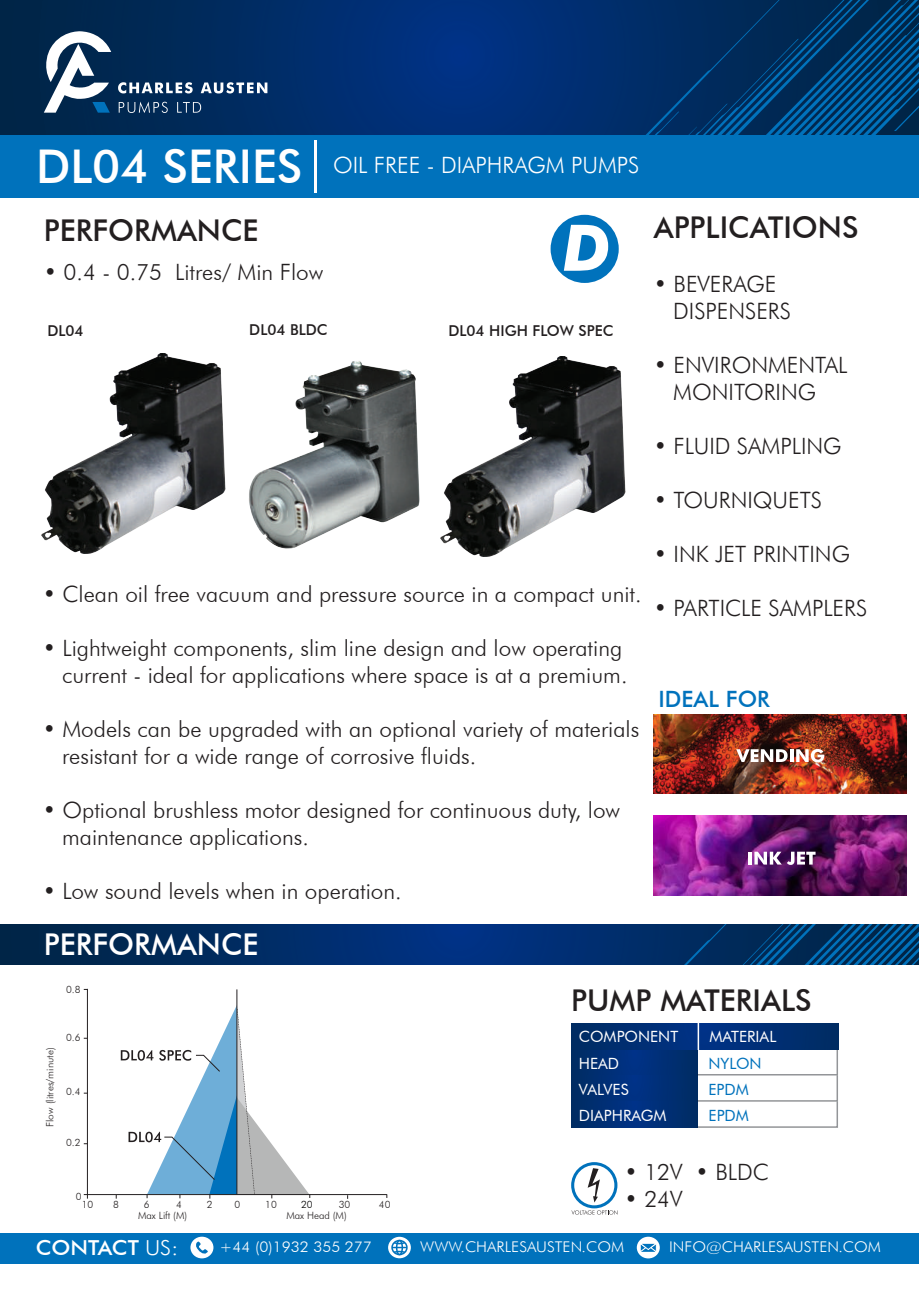
<style>
.page{position:relative;width:919px;height:1289px;background:#fff}
.page>*{position:absolute;margin:0;border:0;box-sizing:border-box;transform-origin:0 0}
.t1{font:500 30px "Futura BT";color:#231f20}
.t2{font:500 30px "Futura BT";color:#fff}
.t3{font:300 22.5px/27px "Futura BT";color:#231f20}
.t4{font:300 22.5px "Futura BT";color:#fff}
.t5{font:500 22.5px "Futura BT";color:#0072bc}
.t6{font:500 20.7px "Futura BT";letter-spacing:-.005em;color:#fff;scale:1.06 1}
.t7{font:15.45px/25.5px "Futura BT";color:#fff}
.t8{font:15.45px/25.5px "Futura BT";color:#0072bc}
.t9{font:500 15px "Futura BT";color:#231f20}
.t10{font:300 14.7px "Futura BT";color:#fff;scale:1.06 1}
.t11{font:300 10.05px "Futura BT";color:#231f20}
.t12{font:300 10.05px "Futura BT";color:#000}
.s1{font-weight:500;font-size:46.5px}
.s2{font-weight:300}
</style>
<div class="page">
<svg style="left:0;top:924px;width:918px;height:40px"></svg>
<div style="left:0;top:1232px;width:918px;height:31px;background:#0072bc"></div>
<svg style="left:387px;top:1235px;width:25px;height:24px"></svg>
<svg style="left:388px;top:1236px;width:23px;height:22px"></svg>
<div style="left:391px;top:1239px;width:16px;height:16px;border:2px solid #0072bc;border-radius:50%"></div>
<div style="left:396px;top:1239px;width:7px;height:16px;border:2px solid #0072bc;border-radius:50%"></div>
<svg style="left:392px;top:1240px;width:15px;height:13px"></svg>
<svg style="left:635px;top:1235px;width:26px;height:24px"></svg>
<svg style="left:636px;top:1236px;width:23px;height:22px"></svg>
<svg style="left:638px;top:1241px;width:19px;height:12px"></svg>
<svg style="left:189px;top:1235px;width:26px;height:24px"></svg>
<div style="left:190px;top:1236px;width:23px;height:22px;background:#fff;border-radius:50%"></div>
<svg style="left:196px;top:1241px;width:12px;height:12px"></svg>
<div style="left:550px;top:215px;width:68px;height:68px;background:#0072bc;border-radius:50%"></div>
<svg style="left:564px;top:225px;width:44px;height:46px"></svg>
<img style="left:41px;top:354px;width:185px;height:199px">
<img style="left:440px;top:357px;width:185px;height:199px">
<hr style="left:87px;top:988px;width:1px;height:210px;background:#231f20">
<hr style="left:236px;top:989px;width:1px;height:205px;background:#231f20">
<hr style="left:84px;top:1194px;width:303px;height:1px;background:#231f20">
<svg style="left:571px;top:1050px;width:107px;height:23px;fill:#002f77"></svg>
<svg style="left:571px;top:1075px;width:107px;height:25px;fill:#002f77"></svg>
<svg style="left:571px;top:1101px;width:107px;height:26px;fill:#002f77"></svg>
<svg style="left:678px;top:1023px;width:160px;height:104px"></svg>
<svg style="left:571px;top:1023px;width:266px;height:26px;fill:#002f74"></svg>
<hr style="left:697px;top:1022px;width:2px;height:27px;background:#fff">
<svg style="left:116px;top:1005px;width:194px;height:193px"></svg>
<svg style="left:0;top:0;width:918px;height:135px"></svg>
<svg style="left:41px;top:30px;width:70px;height:83px"></svg>
<svg style="left:118px;top:82px;width:75px;height:11px"></svg>
<svg style="left:201px;top:82px;width:66px;height:11px"></svg>
<svg style="left:119px;top:101px;width:49px;height:12px"></svg>
<svg style="left:177px;top:102px;width:24px;height:11px"></svg>
<div style="left:0;top:135px;width:918px;height:62px;background:#0072bc"></div>
<hr style="left:314px;top:140px;width:3px;height:52px;background:#fff">
<img style="left:653px;top:714px;width:253px;height:80px">
<img style="left:653px;top:815px;width:253px;height:80px">
<svg style="left:736px;top:749px;width:51px;height:13px"></svg>
<svg style="left:789px;top:749px;width:4px;height:13px"></svg>
<svg style="left:796px;top:749px;width:28px;height:13px"></svg>
<svg style="left:748px;top:851px;width:67px;height:13px"></svg>
<svg style="left:571px;top:1210px;width:46px;height:4px"></svg>
<svg style="left:571px;top:1162px;width:46px;height:46px"></svg>
<div style="left:574px;top:1165px;width:40px;height:40px;background:#fff;border-radius:50%"></div>
<svg style="left:587px;top:1168px;width:13px;height:34px"></svg>
<img style="left:249px;top:361px;width:171px;height:188px">
<p class="t4" style="left:36px;top:152px;width:604px"><span class="s1">DL04 SERIES</span> OIL FREE - DIAPHRAGM PUMPS</p>
<h1 class="t1" style="left:44px;top:212px;width:216px">PERFORMANCE</h1>
<p class="t3" style="left:44px;top:258px;width:281px">• 0.4 - 0.75 Litres/ Min Flow</p>
<p class="t9" style="left:47px;top:322px;width:38px">DL04</p>
<p class="t9" style="left:249px;top:321px;width:80px">DL04 BLDC</p>
<p class="t9" style="left:448px;top:321px;width:167px">DL04 HIGH FLOW SPEC</p>
<p class="t3" style="left:43px;top:580px;width:600px">• Clean oil free vacuum and pressure source in a compact unit.</p>
<p class="t3" style="left:43px;top:634px;width:586px;text-align:right">• Lightweight components, slim line design and low operating current - ideal for applications where space is at a premium.</p>
<p class="t3" style="left:62px;top:715px;width:578px;text-indent:-19px">• Models can be upgraded with an optional variety of materials resistant for a wide range of corrosive fluids.</p>
<p class="t3" style="left:62px;top:796px;width:559px;text-indent:-19px">• Optional brushless motor designed for continuous duty, low maintenance applications.</p>
<p class="t3" style="left:43px;top:877px;width:360px">• Low sound levels when in operation.</p>
<h1 class="t2" style="left:44px;top:926px;width:216px">PERFORMANCE</h1>
<h1 class="t1" style="left:653px;top:209px;width:206px">APPLICATIONS</h1>
<p class="t3" style="left:673px;top:270px;width:119px;text-indent:-19px">• BEVERAGE<br>DISPENSERS</p>
<p class="t3" style="left:653px;top:351px;width:195px;text-align:center">• ENVIRONMENTAL<br>MONITORING</p>
<p class="t3" style="left:653px;top:432px;width:189px">• FLUID SAMPLING</p>
<p class="t3" style="left:653px;top:486px;width:170px">• TOURNIQUETS</p>
<p class="t3" style="left:653px;top:540px;width:198px">• INK JET PRINTING</p>
<p class="t3" style="left:653px;top:594px;width:215px">• PARTICLE SAMPLERS</p>
<p class="t5" style="left:658px;top:685px;width:113px">IDEAL FOR</p>
<p class="t11" style="left:66px;top:983px;width:16px">0.8</p>
<p class="t11" style="left:44px;top:1126px;width:81px;rotate:-90deg">Flow (litres/minute)</p>
<p class="t11" style="left:66px;top:1031px;width:16px">0.6</p>
<p class="t11" style="left:66px;top:1085px;width:16px">0.4</p>
<p class="t11" style="left:66px;top:1136px;width:16px">0.2</p>
<p class="t11" style="left:76px;top:1189px;width:7px">0</p>
<p class="t11" style="left:82px;top:1197px;width:13px">10</p>
<p class="t11" style="left:113px;top:1197px;width:7px">8</p>
<p class="t11" style="left:144px;top:1197px;width:7px">6</p>
<p class="t11" style="left:176px;top:1197px;width:7px">4</p>
<p class="t11" style="left:234px;top:1197px;width:7px">0</p>
<p class="t11" style="left:265px;top:1197px;width:13px">10</p>
<p class="t12" style="left:301px;top:1197px;width:13px">20</p>
<p class="t11" style="left:379px;top:1197px;width:13px">40</p>
<p class="t11" style="left:207px;top:1197px;width:7px">2</p>
<p class="t11" style="left:339px;top:1197px;width:13px">30</p>
<p class="t11" style="left:138px;top:1208px;width:51px">Max Lift (M)</p>
<p class="t11" style="left:286px;top:1208px;width:62px">Max Head (M)</p>
<h1 class="t1" style="left:571px;top:982px;width:242px">PUMP MATERIALS</h1>
<p class="t7" style="left:578px;top:1023px;width:101px">COMPONENT</p>
<p class="t7" style="left:709px;top:1023px;width:69px">MATERIAL</p>
<p class="t7" style="left:578px;top:1050px;width:51px">HEAD<br>VALVES</p>
<p class="t8" style="left:708px;top:1050px;width:55px">NYLON<br>EPDM</p>
<p class="t7" style="left:578px;top:1102px;width:89px">DIAPHRAGM</p>
<p class="t8" style="left:708px;top:1102px;width:42px">EPDM</p>
<p class="t3" style="left:624px;top:1157px;width:146px">• 12V • BLDC</p>
<p class="t3" style="left:624px;top:1184px;width:60px">• 24V</p>
<p class="t6" style="left:36px;top:1235px;width:136px">CONTACT <span class="s2">US:</span></p>
<p class="t10" style="left:219px;top:1237px;width:145px">+44 (0)1932 355 277</p>
<p class="t10" style="left:420px;top:1237px;width:194px">WWW.CHARLESAUSTEN.COM</p>
<p class="t10" style="left:669px;top:1237px;width:201px">INFO@CHARLESAUSTEN.COM</p>
</div>
